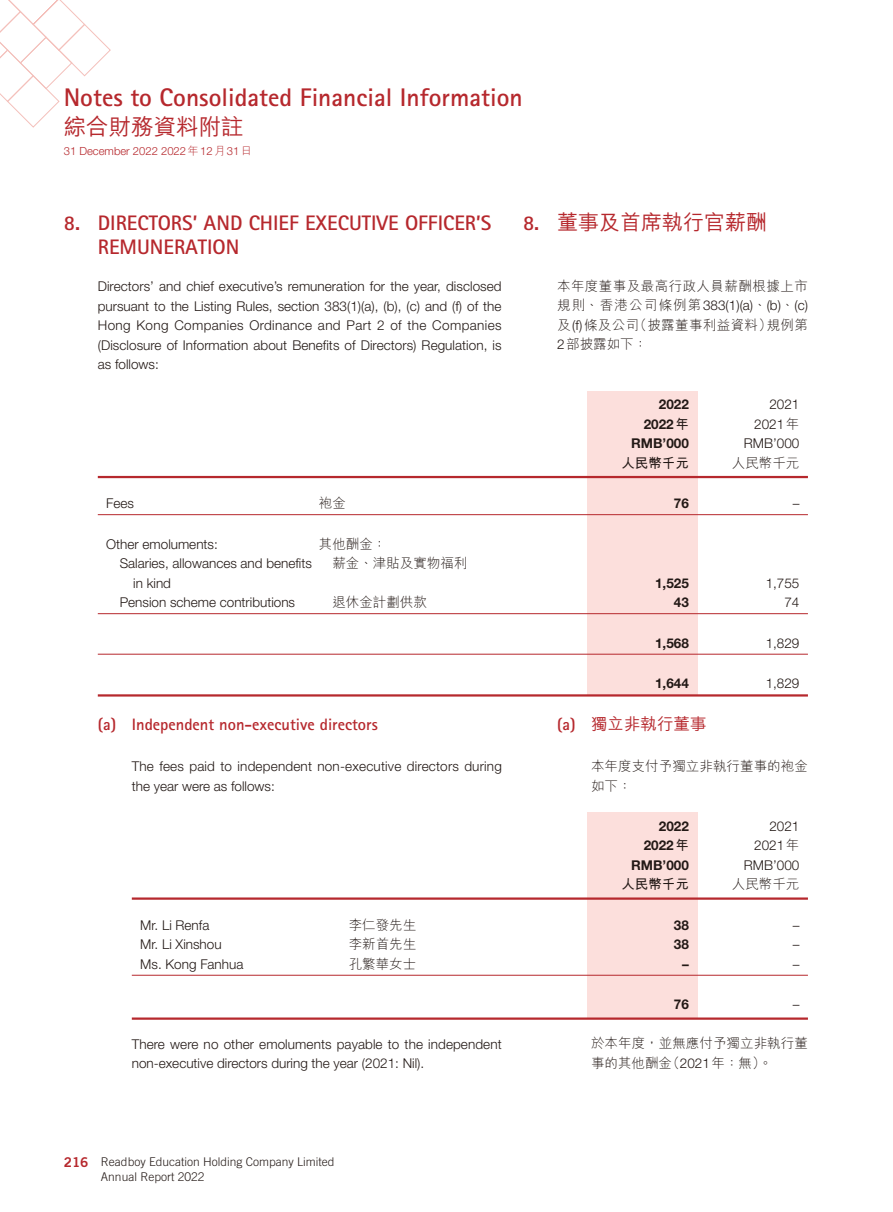
<style>
.page{position:relative;width:893px;height:1212px;background:#fff}
.page>*{position:absolute;margin:0;border:0;box-sizing:border-box;transform-origin:0 0}
.t1{font:700 25.5px "Rotis Sans Serif Std";color:#b6282d}
.t2{font:500 22.5px "M Hei HK";color:#b6282d}
.t3{font:700 21px/24px "Rotis Sans Serif Std";color:#b6282d}
.t4{font:500 21px "M Hei HK";color:#b6282d}
.t5{font:700 16.5px "Rotis Sans Serif Std";color:#b6282d}
.t6{font:500 16.5px "M Hei HK";color:#b6282d}
.t7{font:300 13.5px/19.5px "Helvetica Neue LT Std";color:#231916}
.t8{font:300 13.5px/19.5px "M Hei HK";letter-spacing:.005em;color:#231916}
.t9{font:700 13.5px "Helvetica Neue LT Std";color:#231916}
.t10{font:300 13.5px/19.5px "M Hei HK";letter-spacing:.03em;color:#231916}
.t11{font:300 13.5px "M Hei HK";letter-spacing:.035em;color:#231916}
.t12{font:700 13.5px "M Hei HK";color:#231916}
.t13{font:300 12px/15px "Trade Gothic LT Std";color:#231916}
.t14{font:300 11.25px "Helvetica Neue LT Std";color:#b6282d}
.s1{font-family:"M Hei HK"}
.s2{font-family:"Rotis Sans Serif Std";font-weight:700}
.s3{font-family:"Helvetica Neue LT Std"}
.s4{font-family:"Trade Gothic LT Std Bd 2";font-weight:400;font-size:13.5px;color:#b6282d}
</style>
<div class="page">
<svg style="left:0;top:0;width:111px;height:128px"></svg>
<div style="left:587px;top:813px;width:110px;height:206px;background:#fcdfdc"></div>
<div style="left:587px;top:391px;width:110px;height:304px;background:#fcdfdc"></div>
<hr style="left:98px;top:476px;width:710px;height:2px;background:#b6282d">
<hr style="left:98px;top:514px;width:710px;height:1px;background:#b6282d">
<hr style="left:98px;top:613px;width:710px;height:1px;background:#b6282d">
<hr style="left:98px;top:654px;width:710px;height:1px;background:#b6282d">
<hr style="left:98px;top:694px;width:710px;height:2px;background:#b6282d">
<hr style="left:132px;top:897px;width:676px;height:3px;background:#b6282d">
<hr style="left:132px;top:975px;width:676px;height:1px;background:#b6282d">
<hr style="left:132px;top:1017px;width:676px;height:3px;background:#b6282d">
<h1 class="t1" style="left:64px;top:81px;width:460px">Notes to Consolidated Financial Information</h1>
<h2 class="t2" style="left:64px;top:111px;width:181px">綜合財務資料附註</h2>
<p class="t14" style="left:64px;top:144px;width:190px">31 December 2022 2022<span class="s1">年</span>12<span class="s1">月</span>31<span class="s1">日</span></p>
<h3 class="t3" style="left:98px;top:211px;width:395px;text-indent:-34px">8. DIRECTORS’ AND CHIEF EXECUTIVE OFFICER’S<br>REMUNERATION</h3>
<p class="t7" style="left:98px;top:276px;width:405px;text-align:justify">Directors’ and chief executive’s remuneration for the year, disclosed pursuant to the Listing Rules, section 383(1)(a), (b), (c) and (f) of the Hong Kong Companies Ordinance and Part 2 of the Companies (Disclosure of Information about Benefits of Directors) Regulation, is as follows:</p>
<h3 class="t4" style="left:523px;top:207px;width:246px"><span class="s2">8.</span> 董事及首席執行官薪酬</h3>
<p class="t11" style="left:557px;top:279px;width:252px">本年度董事及最高行政人員薪酬根據上市</p>
<p class="t7" style="left:557px;top:295px;width:252px"><span class="s1">規則、香港公司條例第</span>383(1)(a)<span class="s1">、</span>(b)<span class="s1">、</span>(c)</p>
<p class="t10" style="left:557px;top:315px;width:252px">及<span class="s3">(f)</span>條及公司（披露董事利益資料）規例第<br><span class="s3">2</span>部披露如下：</p>
<p class="t9" style="left:659px;top:396px;width:32px">2022</p>
<p class="t7" style="left:769px;top:394px;width:32px">2021</p>
<p class="t9" style="left:644px;top:415px;width:47px">2022<span class="s1">年</span></p>
<p class="t7" style="left:754px;top:414px;width:47px">2021<span class="s1">年</span></p>
<p class="t9" style="left:631px;top:435px;width:59px">RMB’000</p>
<p class="t7" style="left:744px;top:433px;width:57px">RMB’000</p>
<p class="t12" style="left:621px;top:453px;width:69px">人民幣千元</p>
<p class="t8" style="left:732px;top:453px;width:69px">人民幣千元</p>
<p class="t7" style="left:106px;top:493px;width:29px">Fees</p>
<p class="t8" style="left:319px;top:493px;width:28px">袍金</p>
<p class="t9" style="left:674px;top:495px;width:17px">76</p>
<p class="t7" style="left:793px;top:493px;width:8px">–</p>
<p class="t7" style="left:106px;top:534px;width:113px">Other emoluments:</p>
<p class="t8" style="left:319px;top:534px;width:69px">其他酬金：</p>
<p class="t7" style="left:120px;top:553px;width:194px">Salaries, allowances and benefits</p>
<p class="t8" style="left:332px;top:553px;width:137px">薪金、津貼及實物福利</p>
<p class="t7" style="left:133px;top:573px;width:39px">in kind</p>
<p class="t9" style="left:655px;top:574px;width:35px">1,525</p>
<p class="t7" style="left:766px;top:573px;width:35px">1,755</p>
<p class="t7" style="left:120px;top:592px;width:177px">Pension scheme contributions</p>
<p class="t8" style="left:332px;top:592px;width:96px">退休金計劃供款</p>
<p class="t9" style="left:674px;top:594px;width:17px">43</p>
<p class="t7" style="left:784px;top:592px;width:17px">74</p>
<p class="t9" style="left:655px;top:634px;width:35px">1,568</p>
<p class="t7" style="left:766px;top:633px;width:35px">1,829</p>
<p class="t9" style="left:655px;top:675px;width:35px">1,644</p>
<p class="t7" style="left:766px;top:673px;width:35px">1,829</p>
<p class="t5" style="left:98px;top:714px;width:281px">(a) Independent non-executive directors</p>
<p class="t7" style="left:132px;top:756px;width:372px">The fees paid to independent non-executive directors during the year were as follows:</p>
<p class="t9" style="left:659px;top:817px;width:32px">2022</p>
<p class="t7" style="left:769px;top:816px;width:32px">2021</p>
<p class="t9" style="left:644px;top:837px;width:47px">2022<span class="s1">年</span></p>
<p class="t7" style="left:754px;top:835px;width:47px">2021<span class="s1">年</span></p>
<p class="t9" style="left:631px;top:856px;width:59px">RMB’000</p>
<p class="t7" style="left:744px;top:855px;width:57px">RMB’000</p>
<p class="t12" style="left:621px;top:874px;width:69px">人民幣千元</p>
<p class="t8" style="left:732px;top:874px;width:69px">人民幣千元</p>
<p class="t7" style="left:140px;top:915px;width:71px">Mr. Li Renfa</p>
<p class="t8" style="left:349px;top:915px;width:69px">李仁發先生</p>
<p class="t9" style="left:674px;top:916px;width:17px">38</p>
<p class="t7" style="left:793px;top:915px;width:8px">–</p>
<p class="t7" style="left:140px;top:934px;width:83px">Mr. Li Xinshou</p>
<p class="t8" style="left:349px;top:934px;width:69px">李新首先生</p>
<p class="t9" style="left:674px;top:936px;width:17px">38</p>
<p class="t7" style="left:793px;top:934px;width:8px">–</p>
<p class="t7" style="left:140px;top:954px;width:105px">Ms. Kong Fanhua</p>
<p class="t8" style="left:349px;top:954px;width:69px">孔繁華女士</p>
<p class="t9" style="left:682px;top:955px;width:8px">–</p>
<p class="t7" style="left:793px;top:954px;width:8px">–</p>
<p class="t9" style="left:674px;top:996px;width:17px">76</p>
<p class="t7" style="left:793px;top:994px;width:8px">–</p>
<p class="t7" style="left:132px;top:1034px;width:371px">There were no other emoluments payable to the independent non-executive directors during the year (2021: Nil).</p>
<p class="t6" style="left:557px;top:712px;width:151px"><span class="s2">(a)</span> 獨立非執行董事</p>
<p class="t8" style="left:591px;top:756px;width:218px">本年度支付予獨立非執行董事的袍金如下：</p>
<p class="t8" style="left:591px;top:1033px;width:218px">於本年度，並無應付予獨立非執行董事的其他酬金（<span class="s3">2021</span>年：無）。</p>
<p class="t13" style="left:101px;top:1154px;width:235px;text-indent:-37px"><span class="s4">216</span> Readboy Education Holding Company Limited<br>Annual Report 2022</p>
</div>
